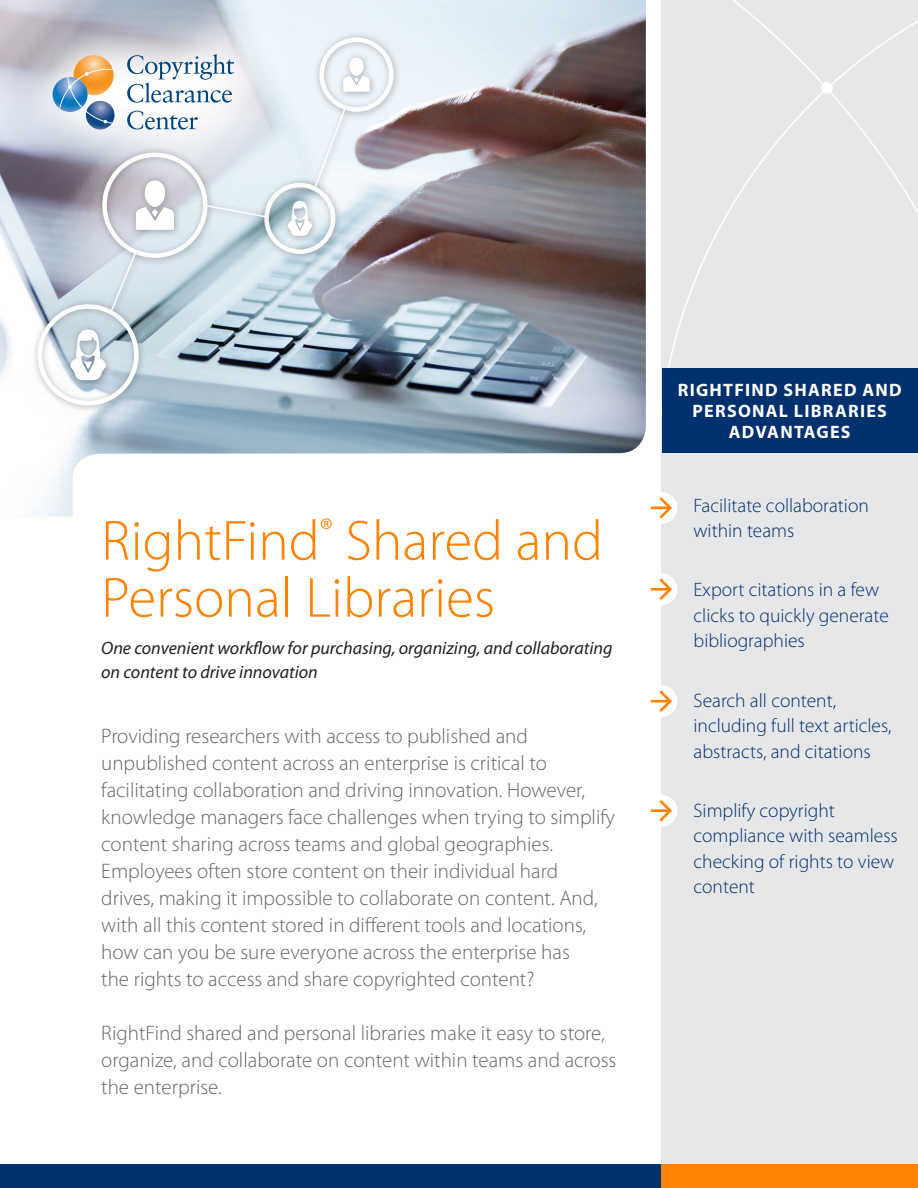
<style>
.page{position:relative;width:918px;height:1188px;background:#fff}
.page>*{position:absolute;margin:0;border:0;box-sizing:border-box;transform-origin:0 0}
.t1{font:300 57px/57px "Myriad Pro";color:#ff8200}
.Large_body_front_sid{font:300 21px/27px "Myriad Pro";color:#63656a}
.Sidebar_bullet_list{font:300 19.5px/25.5px "Myriad Pro";color:#00306d}
.lead_descriptor_sent{font:italic 18px/24px "Myriad Pro";color:#231f20}
.Body_bullet-2_column{font:700 18px/21px "Myriad Pro";letter-spacing:.07em;color:#fff;text-align:center}
</style>
<div class="page">
<div style="left:662px;top:0;width:256px;height:1188px;background:#e6e7e9"></div>
<svg style="left:668px;top:0;width:250px;height:368px"></svg>
<img style="left:0;top:0;width:646px;height:516px">
<svg style="left:0;top:0;width:303px;height:200px"></svg>
<svg style="left:86px;top:101px;width:29px;height:29px"></svg>
<svg style="left:53px;top:77px;width:35px;height:35px"></svg>
<svg style="left:59px;top:55px;width:55px;height:69px"></svg>
<svg style="left:127px;top:54px;width:107px;height:48px"></svg>
<div style="left:646px;top:492px;width:32px;height:32px;background:#fff;border-radius:50%"></div>
<svg style="left:652px;top:495px;width:22px;height:26px"></svg>
<div style="left:646px;top:573px;width:32px;height:32px;background:#fff;border-radius:50%"></div>
<svg style="left:659px;top:576px;width:15px;height:24px"></svg>
<hr style="left:652px;top:588px;width:17px;height:3px;background:#ff8200">
<div style="left:646px;top:685px;width:32px;height:32px;background:#fff;border-radius:50%"></div>
<svg style="left:657px;top:688px;width:17px;height:24px"></svg>
<hr style="left:652px;top:700px;width:17px;height:3px;background:#ff8200">
<div style="left:646px;top:795px;width:32px;height:32px;background:#fff;border-radius:50%"></div>
<svg style="left:659px;top:800px;width:15px;height:24px"></svg>
<hr style="left:652px;top:809px;width:17px;height:3px;background:#ff8200">
<div style="left:0;top:1164px;width:661px;height:24px;background:#00306d"></div>
<div style="left:661px;top:1164px;width:257px;height:24px;background:#ff8200"></div>
<div style="left:662px;top:368px;width:256px;height:85px;background:#00306d"></div>
<div style="left:313px;top:32px;width:89px;height:88px;background:#231f20;opacity:.35"></div>
<div style="left:319px;top:38px;width:75px;height:74px;border:4px solid #fff;border-radius:50%"></div>
<svg style="left:343px;top:76px;width:27px;height:16px"></svg>
<div style="left:349px;top:58px;width:15px;height:18px;background:#fff;border-radius:50%"></div>
<div style="left:32px;top:298px;width:115px;height:115px;background:#231f20;opacity:.35"></div>
<div style="left:38px;top:304px;width:101px;height:101px;border:4px solid #fff;border-radius:50%"></div>
<svg style="left:70px;top:330px;width:36px;height:50px"></svg>
<div style="left:96px;top:147px;width:120px;height:119px;background:#231f20;opacity:.35"></div>
<div style="left:105px;top:102px;width:248px;height:217px;background:#231f20;opacity:.35"></div>
<svg style="left:110px;top:106px;width:237px;height:207px"></svg>
<p class="t1" style="left:101px;top:512px;width:503px">RightFind<sup>®</sup> Shared and<br>Personal Libraries</p>
<p class="lead_descriptor_sent" style="left:101px;top:637px;width:513px">One convenient workflow for purchasing, organizing, and collaborating on content to drive innovation</p>
<p class="Large_body_front_sid" style="left:101px;top:722px;width:515px">Providing researchers with access to published and unpublished content across an enterprise is critical to facilitating collaboration and driving innovation. However, knowledge managers face challenges when trying to simplify content sharing across teams and global geographies.<br>Employees often store content on their individual hard drives, making it impossible to collaborate on content. And, with all this content stored in different tools and locations, how can you be sure everyone across the enterprise has<br>the rights to access and share copyrighted content?</p>
<p class="Large_body_front_sid" style="left:101px;top:1019px;width:517px">RightFind shared and personal libraries make it easy to store, organize, and collaborate on content within teams and across the enterprise.</p>
<p class="Body_bullet-2_column" style="left:678px;top:379px;width:225px">RIGHTFIND SHARED AND<br>PERSONAL LIBRARIES<br>ADVANTAGES</p>
<p class="Sidebar_bullet_list" style="left:694px;top:492px;width:177px">Facilitate collaboration within teams</p>
<p class="Sidebar_bullet_list" style="left:694px;top:577px;width:197px">Export citations in a few clicks to quickly generate bibliographies</p>
<p class="Sidebar_bullet_list" style="left:694px;top:687px;width:199px">Search all content, including full text articles, abstracts, and citations</p>
<p class="Sidebar_bullet_list" style="left:694px;top:797px;width:206px">Simplify copyright compliance with seamless checking of rights to view content</p>
</div>
